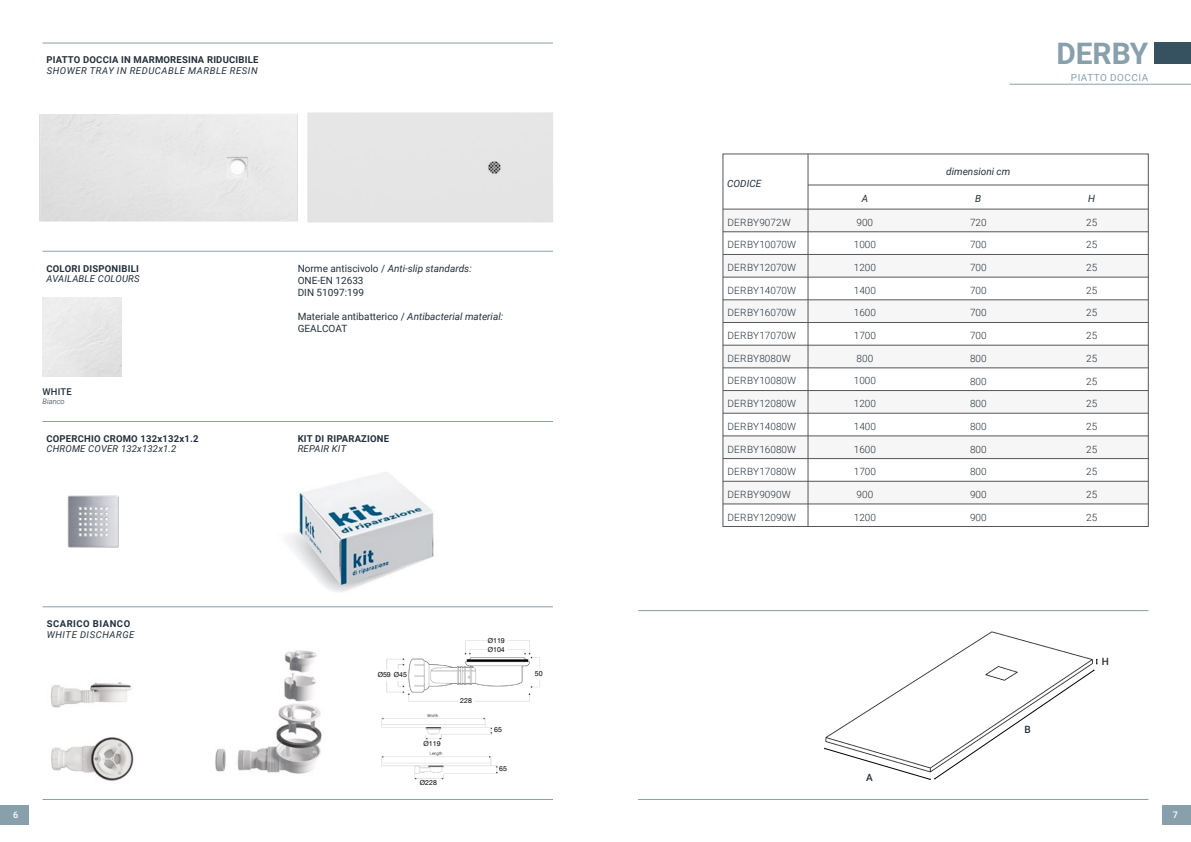
<style>
.page{position:relative;width:1191px;height:842px;background:#fff}
.page>*{position:absolute;margin:0;border:0;box-sizing:border-box;transform-origin:0 0}
.t1{font:700 29.6px "Roboto";color:#87a0ac}
.t2{font:300 10px "Roboto";color:#23303b}
.t3{font:10px/12px "Roboto";color:#23303b}
.t4{font:italic 10px "Roboto";color:#23303b}
.t5{font:500 10px "Roboto";color:#23303b}
.t6{font:9.8px "Roboto";letter-spacing:.055em;color:#87a0ac}
.t7{font:700 9.5px "Roboto";letter-spacing:.02em;color:#23303b}
.t8{font:italic 9.5px "Roboto";letter-spacing:.025em;color:#23303b}
.t9{font:italic 9.5px "Roboto";letter-spacing:.055em;color:#23303b}
.t10{font:700 9.5px "Roboto";letter-spacing:.055em;color:#23303b}
.t11{font:500 9.3px "Roboto";letter-spacing:.02em;color:#23303b}
.t12{font:500 9px "Roboto";color:#fff}
.t13{font:italic 300 7.5px "Roboto";color:#23303b}
.t14{font:7px/8.4px "Helvetica Neue";color:#000}
.s1{font-style:italic}
</style>
<div class="page">
<hr style="left:43px;top:606px;width:510px;height:1px;background:#87a0ac">
<hr style="left:43px;top:421px;width:510px;height:1px;background:#87a0ac">
<hr style="left:43px;top:43px;width:510px;height:1px;background:#87a0ac">
<img style="left:67px;top:495px;width:52px;height:53px">
<img style="left:215px;top:650px;width:107px;height:124px">
<img style="left:51px;top:737px;width:83px;height:44px">
<hr style="left:43px;top:799px;width:510px;height:1px;background:#87a0ac">
<img style="left:51px;top:682px;width:81px;height:26px">
<hr style="left:43px;top:251px;width:510px;height:1px;background:#87a0ac">
<hr style="left:638px;top:610px;width:510px;height:1px;background:#87a0ac">
<img style="left:930px;top:631px;width:168px;height:150px">
<hr style="left:638px;top:799px;width:510px;height:1px;background:#87a0ac">
<svg style="left:824px;top:659px;width:273px;height:121px"></svg>
<img style="left:381px;top:640px;width:159px;height:140px">
<svg style="left:722px;top:154px;width:426px;height:373px"></svg>
<hr style="left:808px;top:154px;width:1px;height:373px;background:#575756">
<hr style="left:1009px;top:84px;width:182px;height:1px;background:#87a0ac">
<hr style="left:723px;top:209px;width:425px;height:1px;background:#575756">
<hr style="left:808px;top:185px;width:340px;height:1px;background:#575756">
<hr style="left:723px;top:232px;width:425px;height:1px;background:#575756">
<hr style="left:723px;top:254px;width:425px;height:1px;background:#575756">
<hr style="left:723px;top:277px;width:425px;height:1px;background:#575756">
<hr style="left:723px;top:300px;width:425px;height:1px;background:#575756">
<hr style="left:723px;top:322px;width:425px;height:1px;background:#575756">
<hr style="left:723px;top:345px;width:425px;height:1px;background:#575756">
<hr style="left:723px;top:368px;width:425px;height:1px;background:#575756">
<hr style="left:723px;top:390px;width:425px;height:1px;background:#575756">
<hr style="left:723px;top:413px;width:425px;height:1px;background:#575756">
<hr style="left:723px;top:436px;width:425px;height:1px;background:#575756">
<hr style="left:723px;top:458px;width:425px;height:1px;background:#575756">
<hr style="left:723px;top:481px;width:425px;height:1px;background:#575756">
<hr style="left:723px;top:504px;width:425px;height:1px;background:#575756">
<img style="left:287px;top:472px;width:147px;height:120px">
<div style="left:293px;top:112px;width:260px;height:111px;background:#e5e5e5"></div>
<div style="left:1162px;top:805px;width:29px;height:19px;background:#87a0ac"></div>
<div style="left:0;top:805px;width:28px;height:19px;background:#87a0ac"></div>
<div style="left:1154px;top:43px;width:37px;height:21px;background:#365260"></div>
<p class="t7" style="left:46px;top:53px;width:213px">PIATTO DOCCIA IN MARMORESINA RIDUCIBILE</p>
<p class="t9" style="left:47px;top:64px;width:212px">SHOWER TRAY IN REDUCABLE MARBLE RESIN</p>
<p class="t7" style="left:46px;top:262px;width:94px">COLORI DISPONIBILI</p>
<p class="t8" style="left:46px;top:272px;width:95px">AVAILABLE COLOURS</p>
<p class="t11" style="left:43px;top:385px;width:31px">WHITE</p>
<p class="t13" style="left:43px;top:396px;width:24px">Bianco</p>
<p class="t7" style="left:46px;top:432px;width:153px">COPERCHIO CROMO 132x132x1.2</p>
<p class="t8" style="left:46px;top:442px;width:131px">CHROME COVER 132x132x1.2</p>
<p class="t10" style="left:47px;top:617px;width:85px">SCARICO BIANCO</p>
<p class="t9" style="left:47px;top:628px;width:89px">WHITE DISCHARGE</p>
<p class="t3" style="left:298px;top:262px;width:175px">Norme antiscivolo / <span class="s1">Anti-slip standards:<br></span>ONE-EN 12633<br>DIN 51097:199</p>
<p class="t3" style="left:298px;top:310px;width:207px">Materiale antibatterico / <span class="s1">Antibacterial material:<br></span>GEALCOAT</p>
<p class="t7" style="left:298px;top:432px;width:93px">KIT DI RIPARAZIONE</p>
<p class="t8" style="left:298px;top:442px;width:50px">REPAIR KIT</p>
<p class="t14" style="left:378px;top:671px;width:31px">Ø59 Ø45</p>
<p class="t14" style="left:424px;top:739px;width:18px">Ø119</p>
<p class="t14" style="left:420px;top:778px;width:18px">Ø228</p>
<p class="t14" style="left:488px;top:637px;width:18px">Ø119<br>Ø104</p>
<p class="t14" style="left:460px;top:697px;width:13px">228</p>
<p class="t14" style="left:494px;top:726px;width:9px">65</p>
<p class="t14" style="left:499px;top:765px;width:9px">65</p>
<p class="t14" style="left:535px;top:669px;width:9px">50</p>
<p class="t4" style="left:727px;top:176px;width:36px">CODICE</p>
<p class="t2" style="left:727px;top:215px;width:65px">DERBY9072W</p>
<p class="t2" style="left:727px;top:238px;width:70px">DERBY10070W</p>
<p class="t2" style="left:727px;top:260px;width:70px">DERBY12070W</p>
<p class="t2" style="left:727px;top:283px;width:70px">DERBY14070W</p>
<p class="t2" style="left:727px;top:306px;width:70px">DERBY16070W</p>
<p class="t2" style="left:727px;top:328px;width:70px">DERBY17070W</p>
<p class="t2" style="left:727px;top:351px;width:65px">DERBY8080W</p>
<p class="t2" style="left:727px;top:374px;width:70px">DERBY10080W</p>
<p class="t2" style="left:727px;top:397px;width:70px">DERBY12080W</p>
<p class="t2" style="left:727px;top:419px;width:70px">DERBY14080W</p>
<p class="t2" style="left:727px;top:442px;width:70px">DERBY16080W</p>
<p class="t2" style="left:727px;top:465px;width:70px">DERBY17080W</p>
<p class="t2" style="left:727px;top:487px;width:65px">DERBY9090W</p>
<p class="t2" style="left:727px;top:510px;width:70px">DERBY12090W</p>
<p class="t4" style="left:946px;top:164px;width:66px">dimensioni cm</p>
<h1 class="t1" style="left:1056px;top:32px;width:94px">DERBY</h1>
<p class="t6" style="left:1071px;top:70px;width:79px">PIATTO DOCCIA</p>
<p class="t4" style="left:861px;top:192px;width:8px">A</p>
<p class="t4" style="left:975px;top:192px;width:8px">B</p>
<p class="t4" style="left:1088px;top:192px;width:8px">H</p>
<p class="t2" style="left:856px;top:215px;width:18px">900</p>
<p class="t2" style="left:970px;top:215px;width:18px">720</p>
<p class="t2" style="left:1086px;top:215px;width:13px">25</p>
<p class="t2" style="left:853px;top:238px;width:24px">1000</p>
<p class="t2" style="left:970px;top:238px;width:18px">700</p>
<p class="t2" style="left:1086px;top:238px;width:13px">25</p>
<p class="t2" style="left:854px;top:260px;width:24px">1200</p>
<p class="t2" style="left:970px;top:260px;width:18px">700</p>
<p class="t2" style="left:1086px;top:260px;width:13px">25</p>
<p class="t2" style="left:854px;top:283px;width:24px">1400</p>
<p class="t2" style="left:970px;top:283px;width:18px">700</p>
<p class="t2" style="left:1086px;top:283px;width:13px">25</p>
<p class="t2" style="left:854px;top:306px;width:24px">1600</p>
<p class="t2" style="left:854px;top:329px;width:24px">1700</p>
<p class="t2" style="left:856px;top:351px;width:18px">800</p>
<p class="t2" style="left:854px;top:374px;width:24px">1000</p>
<p class="t2" style="left:854px;top:397px;width:24px">1200</p>
<p class="t2" style="left:854px;top:419px;width:24px">1400</p>
<p class="t2" style="left:854px;top:442px;width:24px">1600</p>
<p class="t2" style="left:854px;top:465px;width:24px">1700</p>
<p class="t2" style="left:856px;top:487px;width:18px">900</p>
<p class="t2" style="left:854px;top:510px;width:24px">1200</p>
<p class="t2" style="left:970px;top:306px;width:18px">700</p>
<p class="t2" style="left:970px;top:329px;width:18px">700</p>
<p class="t2" style="left:970px;top:351px;width:18px">800</p>
<p class="t2" style="left:970px;top:374px;width:18px">800</p>
<p class="t2" style="left:970px;top:397px;width:18px">800</p>
<p class="t2" style="left:970px;top:419px;width:18px">800</p>
<p class="t2" style="left:970px;top:442px;width:18px">800</p>
<p class="t2" style="left:970px;top:465px;width:18px">800</p>
<p class="t2" style="left:970px;top:487px;width:18px">900</p>
<p class="t2" style="left:970px;top:510px;width:18px">900</p>
<p class="t2" style="left:1086px;top:306px;width:13px">25</p>
<p class="t2" style="left:1086px;top:329px;width:13px">25</p>
<p class="t2" style="left:1086px;top:351px;width:13px">25</p>
<p class="t2" style="left:1086px;top:374px;width:13px">25</p>
<p class="t2" style="left:1086px;top:397px;width:13px">25</p>
<p class="t2" style="left:1086px;top:419px;width:13px">25</p>
<p class="t2" style="left:1086px;top:442px;width:13px">25</p>
<p class="t2" style="left:1086px;top:465px;width:13px">25</p>
<p class="t2" style="left:1086px;top:487px;width:13px">25</p>
<p class="t2" style="left:1086px;top:510px;width:13px">25</p>
<p class="t5" style="left:866px;top:770px;width:8px">A</p>
<p class="t5" style="left:1024px;top:723px;width:8px">B</p>
<p class="t5" style="left:1102px;top:654px;width:9px">H</p>
<p class="t12" style="left:13px;top:809px;width:7px">6</p>
<p class="t12" style="left:1172px;top:809px;width:7px">7</p>
</div>
